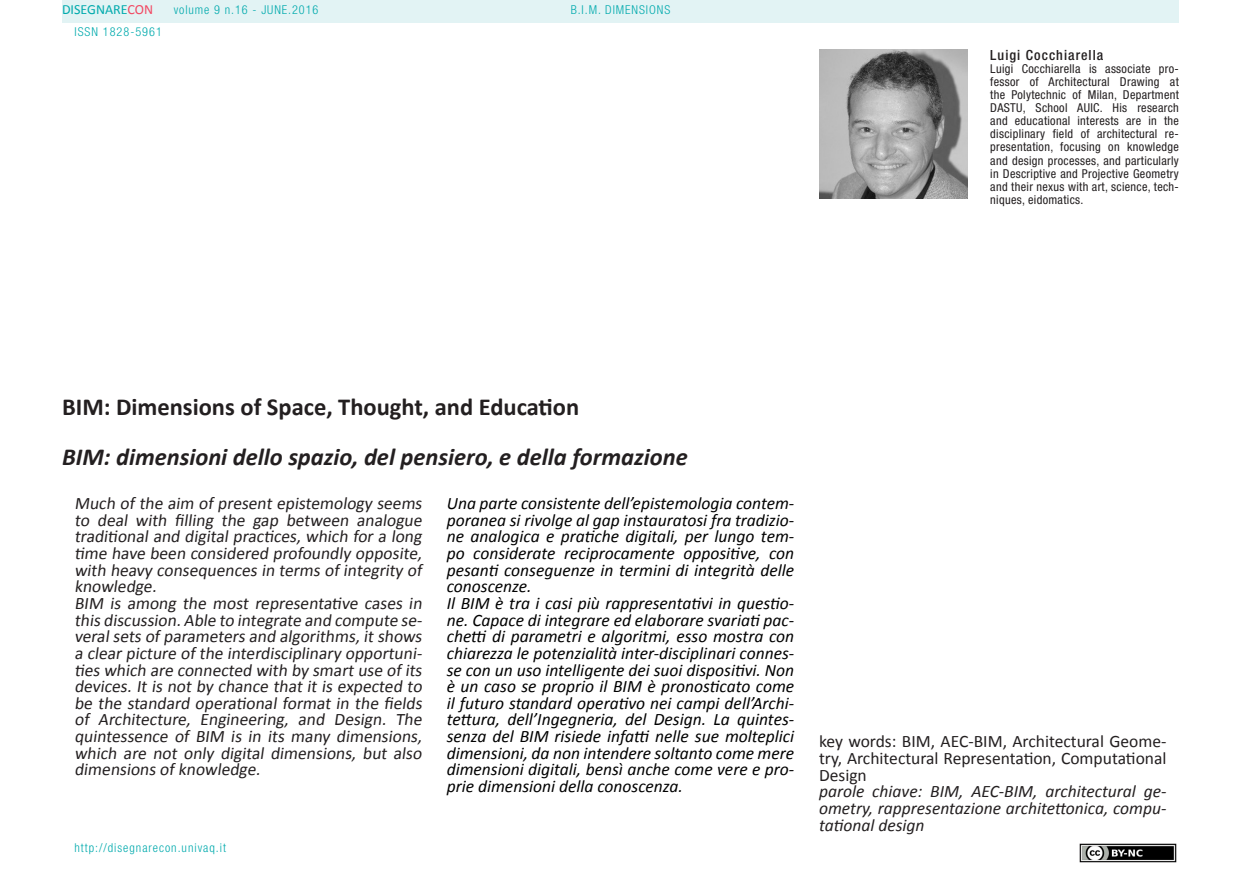
<style>
.page{position:relative;width:1241px;height:893px;background:#fff}
.page>*{position:absolute;margin:0;border:0;box-sizing:border-box;transform-origin:0 0}
.t1{font:italic 700 24.5px "Calibri";color:#231f20}
.t2{font:700 24.5px "Calibri";color:#231f20}
.t3{font:17.5px/16.6px "Calibri";color:#231f20;text-align:justify}
.t4{font:italic 17.5px/16.6px "Calibri";color:#000;text-align:justify}
.t5{font:italic 17.5px/16.6px "Calibri";color:#231f20;text-align:justify}
.t6{font:500 condensed 14px "Helvetica Neue LT Std";letter-spacing:.075em;color:#231f20}
.t7{font:14px "Calibri";color:#00aaad}
.t8{font:condensed 12.25px/13.1px "Helvetica Neue LT Std";letter-spacing:.025em;color:#231f20;text-align:justify}
.t9{font:300 condensed 12.25px "Helvetica Neue LT Std";letter-spacing:.08em;color:#00aaad}
.s1{color:#f24862}
</style>
<div class="page">
<div style="left:62px;top:0;width:1116px;height:23px;background:#e2f3f4"></div>
<img style="left:1079px;top:843px;width:97px;height:20px">
<img style="left:819px;top:50px;width:148px;height:148px">
<p class="t7" style="left:62px;top:0;width:93px">DISEGNARE<span class="s1">CON</span></p>
<p class="t9" style="left:74px;top:24px;width:89px">ISSN 1828-5961</p>
<p class="t9" style="left:174px;top:3px;width:146px">volume 9 n.16 - JUNE.2016</p>
<p class="t9" style="left:570px;top:3px;width:101px">B.I.M. DIMENSIONS</p>
<p class="t6" style="left:990px;top:46px;width:115px">Luigi Cocchiarella</p>
<p class="t8" style="left:990px;top:62px;width:190px">Luigi Cocchiarella is associate pro&shy;fessor of Architectural Drawing at the Polytechnic of Milan, Department DASTU, School AUIC. His research and educational interests are in the disciplinary field of architectural re&shy;presentation, focusing on knowledge and design processes, and particularly in Descriptive and Projective Geometry and their nexus with art, science, tech&shy;niques, eidomatics.</p>
<p class="t2" style="left:62px;top:390px;width:518px">BIM: Dimensions of Space, Thought, and Education</p>
<p class="t1" style="left:62px;top:439px;width:627px">BIM: dimensioni dello spazio, del pensiero, e della formazione</p>
<p class="t3" style="left:74px;top:495px;width:352px">Much of the aim of present epistemology seems to deal with filling the gap between analogue traditional and digital practices, which for a long time have been considered profoundly opposite, with heavy consequences in terms ofintegrity of knowledge.</p>
<p class="t3" style="left:74px;top:594px;width:352px">BIM is among the most representative cases in this discussion.Able to integrate and compute se&shy;veralsets ofparameters and algorithms,itshows a clear picture ofthe interdisciplinary opportuni&shy;ties which are connected with by smartuse ofits devices. It is not by chance that it is expected to be the standard operational format in the fields of Architecture, Engineering, and Design. The quintessence of BIM is in its many dimensions, which are not only digital dimensions, but also dimensions ofknowledge.</p>
<p class="t4" style="left:446px;top:494px;width:349px">Una parte consistente dell’epistemologia contem&shy;poranea si rivolge al gap instauratosi fra tradizio&shy;ne analogica e pratiche digitali, per lungo tem&shy;po considerate reciprocamente oppositive, con pesanti conseguenze in termini di integrità delle conoscenze.</p>
<p class="t4" style="left:446px;top:594px;width:349px">Il BIM è tra i casi più rappresentativi in questio&shy;ne. Capace di integrare ed elaborare svariati pac&shy;chetti di parametri e algoritmi, esso mostra con chiarezza le potenzialità inter-disciplinari connes&shy;se con un uso intelligente dei suoi dispositivi. Non è un caso se proprio il BIM è pronosticato come il futuro standard operativo nei campi dell’Archi&shy;tettura, dell’Ingegneria, del Design. La quintes&shy;senza del BIM risiede infatti nelle sue molteplici dimensioni, da non intendere soltanto come mere dimensioni digitali, bensì anche come vere e pro&shy;prie dimensioni della conoscenza.</p>
<p class="t9" style="left:74px;top:841px;width:153px">http://disegnarecon.univaq.it</p>
<p class="t3" style="left:819px;top:733px;width:349px">key words: BIM, AEC-BIM, Architectural Geome&shy;try, Architectural Representation, Computational Design</p>
<p class="t5" style="left:819px;top:782px;width:349px">parole chiave: BIM, AEC-BIM, architectural ge&shy;ometry, rappresentazione architettonica, compu&shy;tational design</p>
</div>
